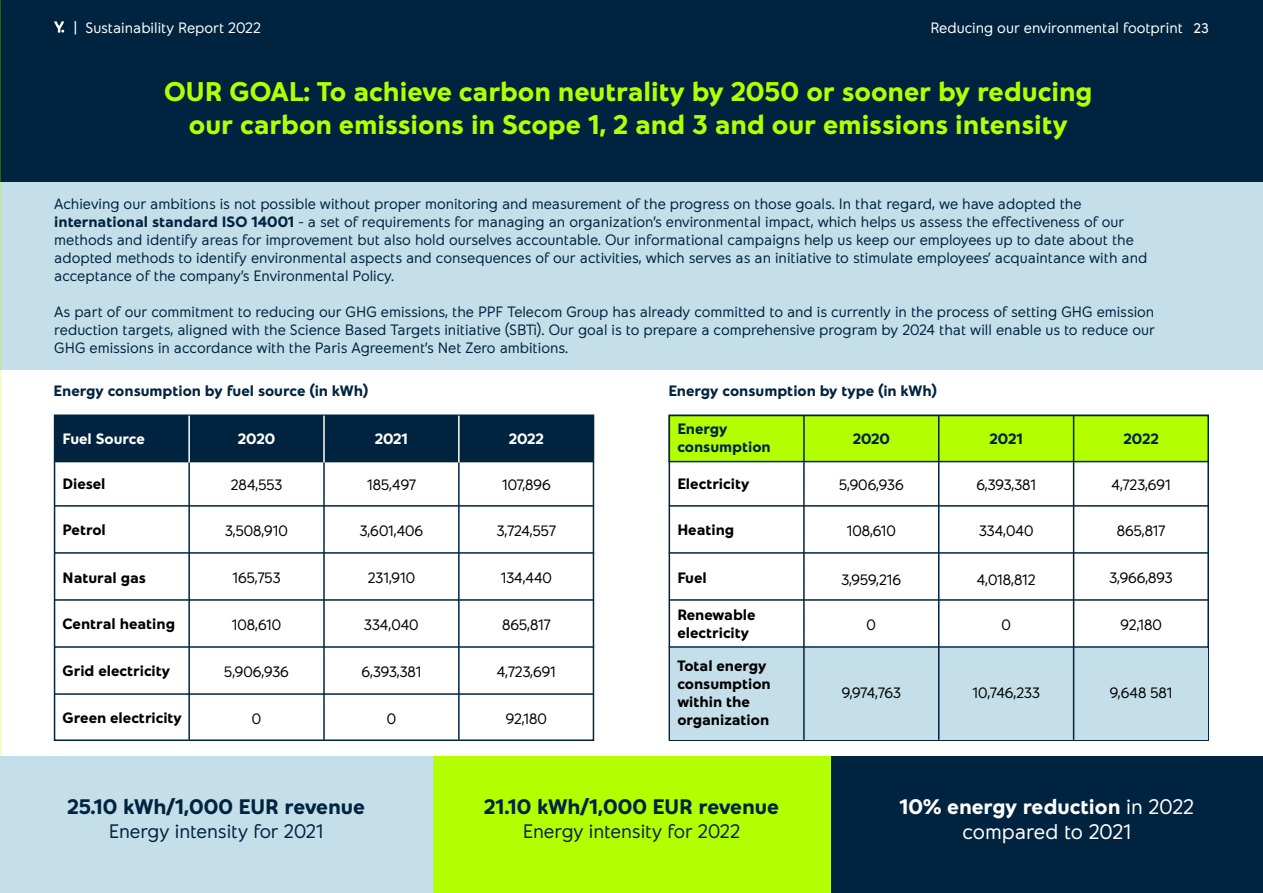
<style>
.page{position:relative;width:1263px;height:893px;background:#fff}
.page>*{position:absolute;margin:0;border:0;box-sizing:border-box;transform-origin:0 0}
.t1{font:700 27px/32.4px "Yettel";color:#b4ff00;text-align:center}
.t2{font:700 21px "Yettel";color:#002440}
.t3{font:300 21px/25.2px "Yettel";color:#fff;text-align:center}
.t4{font:300 19.5px "Yettel";color:#002440}
.t5{font:300 15px/18px "Yettel";color:#002440}
.t6{font:300 15px "Yettel";color:#000}
.t7{font:700 15px/18px "Yettel";color:#000}
.t8{font:700 15px/18px "Yettel";color:#002440}
.t9{font:300 15px "Yettel";color:#fff}
.t10{font:700 15px "Yettel";color:#fff}
.s1{font-family:"Sofia Pro";font-weight:400}
.s2{font-weight:700}
</style>
<div class="page">
<div style="left:0;top:0;width:1263px;height:182px;background:#002440"></div>
<div style="left:0;top:182px;width:1263px;height:188px;background:#c4dfe9"></div>
<img style="left:0;top:0;width:1px;height:893px">
<svg style="left:53px;top:463px;width:542px;height:278px"></svg>
<svg style="left:668px;top:463px;width:541px;height:278px"></svg>
<div style="left:53px;top:414px;width:542px;height:49px;background:#002440"></div>
<svg style="left:668px;top:414px;width:541px;height:49px;background:#a7ee0a"></svg>
<div style="left:670px;top:648px;width:538px;height:91px;background:#c4dfe9"></div>
<hr style="left:54px;top:505px;width:540px;height:2px;background:#002440">
<hr style="left:669px;top:505px;width:540px;height:2px;background:#002440">
<hr style="left:54px;top:552px;width:540px;height:2px;background:#002440">
<hr style="left:669px;top:552px;width:540px;height:2px;background:#002440">
<hr style="left:54px;top:599px;width:540px;height:2px;background:#002440">
<hr style="left:669px;top:599px;width:540px;height:2px;background:#002440">
<hr style="left:54px;top:646px;width:540px;height:2px;background:#002440">
<hr style="left:669px;top:646px;width:540px;height:2px;background:#002440">
<hr style="left:54px;top:693px;width:540px;height:2px;background:#002440">
<hr style="left:188px;top:462px;width:2px;height:278px;background:#002440">
<hr style="left:803px;top:462px;width:2px;height:278px;background:#002440">
<hr style="left:188px;top:416px;width:2px;height:46px;background:#fff">
<hr style="left:803px;top:416px;width:2px;height:46px;background:#002440">
<hr style="left:323px;top:462px;width:2px;height:278px;background:#002440">
<hr style="left:938px;top:462px;width:1px;height:278px;background:#002440">
<hr style="left:323px;top:416px;width:2px;height:46px;background:#fff">
<hr style="left:938px;top:416px;width:1px;height:46px;background:#002440">
<hr style="left:458px;top:462px;width:2px;height:278px;background:#002440">
<hr style="left:1073px;top:462px;width:1px;height:278px;background:#002440">
<hr style="left:458px;top:416px;width:2px;height:46px;background:#fff">
<hr style="left:1073px;top:416px;width:1px;height:46px;background:#002440">
<svg style="left:54px;top:21px;width:10px;height:12px"></svg>
<div style="left:831px;top:757px;width:432px;height:136px;background:#002440"></div>
<div style="left:432px;top:757px;width:399px;height:136px;background:#b4ff00"></div>
<div style="left:0;top:757px;width:432px;height:136px;background:#c4dfe9"></div>
<p class="t9" style="left:74px;top:19px;width:189px">| Sustainability Report 2022</p>
<p class="t9" style="left:930px;top:19px;width:280px">Reducing our environmental footprint <span class="s1">23</span></p>
<h1 class="t1" style="left:164px;top:76px;width:930px">OUR GOAL: To achieve carbon neutrality by 2050 or sooner by reducing our carbon emissions in Scope 1, 2 and 3 and our emissions intensity</h1>
<p class="t5" style="left:54px;top:196px;width:1094px">Achieving our ambitions is not possible without proper monitoring and measurement of the progress on those goals. In that regard, we have adopted the <span class="s2">international standard ISO 14001</span> - a set of requirements for managing an organization’s environmental impact, which helps us assess the effectiveness of our methods and identify areas for improvement but also hold ourselves accountable. Our informational campaigns help us keep our employees up to date about the adopted methods to identify environmental aspects and consequences of our activities, which serves as an initiative to stimulate employees’ acquaintance with and acceptance of the company’s Environmental Policy.</p>
<p class="t5" style="left:54px;top:304px;width:1102px;text-align:justify">As part of our commitment to reducing our GHG emissions, the PPF Telecom Group has already committed to and is currently in the process of setting GHG emission reduction targets, aligned with the Science Based Targets initiative (SBTi). Our goal is to prepare a comprehensive program by 2024 that will enable us to reduce our GHG emissions in accordance with the Paris Agreement’s Net Zero ambitions.</p>
<p class="t8" style="left:54px;top:382px;width:316px">Energy consumption by fuel source (in kWh)</p>
<p class="t8" style="left:668px;top:382px;width:270px">Energy consumption by type (in kWh)</p>
<p class="t10" style="left:63px;top:430px;width:84px">Fuel Source</p>
<p class="t8" style="left:677px;top:420px;width:95px">Energy consumption</p>
<p class="t10" style="left:238px;top:430px;width:39px">2020</p>
<p class="t10" style="left:375px;top:430px;width:35px">2021</p>
<p class="t10" style="left:509px;top:430px;width:37px">2022</p>
<p class="t8" style="left:853px;top:430px;width:39px">2020</p>
<p class="t8" style="left:990px;top:430px;width:35px">2021</p>
<p class="t8" style="left:1124px;top:430px;width:37px">2022</p>
<p class="t7" style="left:63px;top:475px;width:44px">Diesel</p>
<p class="t6" style="left:231px;top:476px;width:53px">284,553</p>
<p class="t6" style="left:367px;top:476px;width:50px">185,497</p>
<p class="t6" style="left:502px;top:476px;width:50px">107,896</p>
<p class="t7" style="left:677px;top:475px;width:74px">Electricity</p>
<p class="t6" style="left:839px;top:476px;width:66px">5,906,936</p>
<p class="t6" style="left:976px;top:476px;width:61px">6,393,381</p>
<p class="t6" style="left:1111px;top:476px;width:61px">4,723,691</p>
<p class="t6" style="left:1117px;top:522px;width:50px">865,817</p>
<p class="t6" style="left:1109px;top:569px;width:65px">3,966,893</p>
<p class="t6" style="left:1120px;top:616px;width:43px">92,180</p>
<p class="t7" style="left:63px;top:521px;width:45px">Petrol</p>
<p class="t6" style="left:225px;top:522px;width:64px">3,508,910</p>
<p class="t6" style="left:360px;top:522px;width:65px">3,601,406</p>
<p class="t6" style="left:497px;top:522px;width:60px">3,724,557</p>
<p class="t7" style="left:677px;top:521px;width:58px">Heating</p>
<p class="t6" style="left:847px;top:522px;width:51px">108,610</p>
<p class="t6" style="left:979px;top:522px;width:56px">334,040</p>
<p class="t7" style="left:63px;top:569px;width:85px">Natural gas</p>
<p class="t6" style="left:233px;top:569px;width:49px">165,753</p>
<p class="t6" style="left:368px;top:569px;width:49px">231,910</p>
<p class="t6" style="left:501px;top:569px;width:53px">134,440</p>
<p class="t7" style="left:677px;top:569px;width:31px">Fuel</p>
<p class="t6" style="left:841px;top:571px;width:61px">3,959,216</p>
<p class="t6" style="left:502px;top:616px;width:50px">865,817</p>
<p class="t6" style="left:497px;top:663px;width:61px">4,723,691</p>
<p class="t6" style="left:506px;top:710px;width:43px">92,180</p>
<p class="t6" style="left:977px;top:571px;width:60px">4,018,812</p>
<p class="t7" style="left:63px;top:615px;width:114px">Central heating</p>
<p class="t7" style="left:677px;top:606px;width:80px">Renewable electricity</p>
<p class="t6" style="left:232px;top:616px;width:51px">108,610</p>
<p class="t6" style="left:364px;top:616px;width:56px">334,040</p>
<p class="t6" style="left:867px;top:616px;width:11px">0</p>
<p class="t6" style="left:1001px;top:616px;width:11px">0</p>
<p class="t7" style="left:63px;top:662px;width:109px">Grid electricity</p>
<p class="t7" style="left:677px;top:657px;width:95px">Total energy consumption within the organization</p>
<p class="t6" style="left:224px;top:663px;width:66px">5,906,936</p>
<p class="t6" style="left:362px;top:663px;width:61px">6,393,381</p>
<p class="t6" style="left:842px;top:685px;width:61px">9,974,763</p>
<p class="t6" style="left:972px;top:685px;width:69px">10,746,233</p>
<p class="t6" style="left:1110px;top:685px;width:64px">9,648 581</p>
<p class="t7" style="left:63px;top:709px;width:121px">Green electricity</p>
<p class="t6" style="left:252px;top:710px;width:11px">0</p>
<p class="t6" style="left:387px;top:710px;width:11px">0</p>
<h2 class="t2" style="left:67px;top:795px;width:299px">25.10 kWh/1,000 EUR revenue</h2>
<h3 class="t4" style="left:109px;top:820px;width:216px">Energy intensity for 2021</h3>
<h2 class="t2" style="left:484px;top:795px;width:297px">21.10 kWh/1,000 EUR revenue</h2>
<h3 class="t4" style="left:523px;top:820px;width:219px">Energy intensity for 2022</h3>
<h2 class="t3" style="left:899px;top:795px;width:296px"><span class="s2">10% energy reduction</span> in 2022 compared to 2021</h2>
</div>
